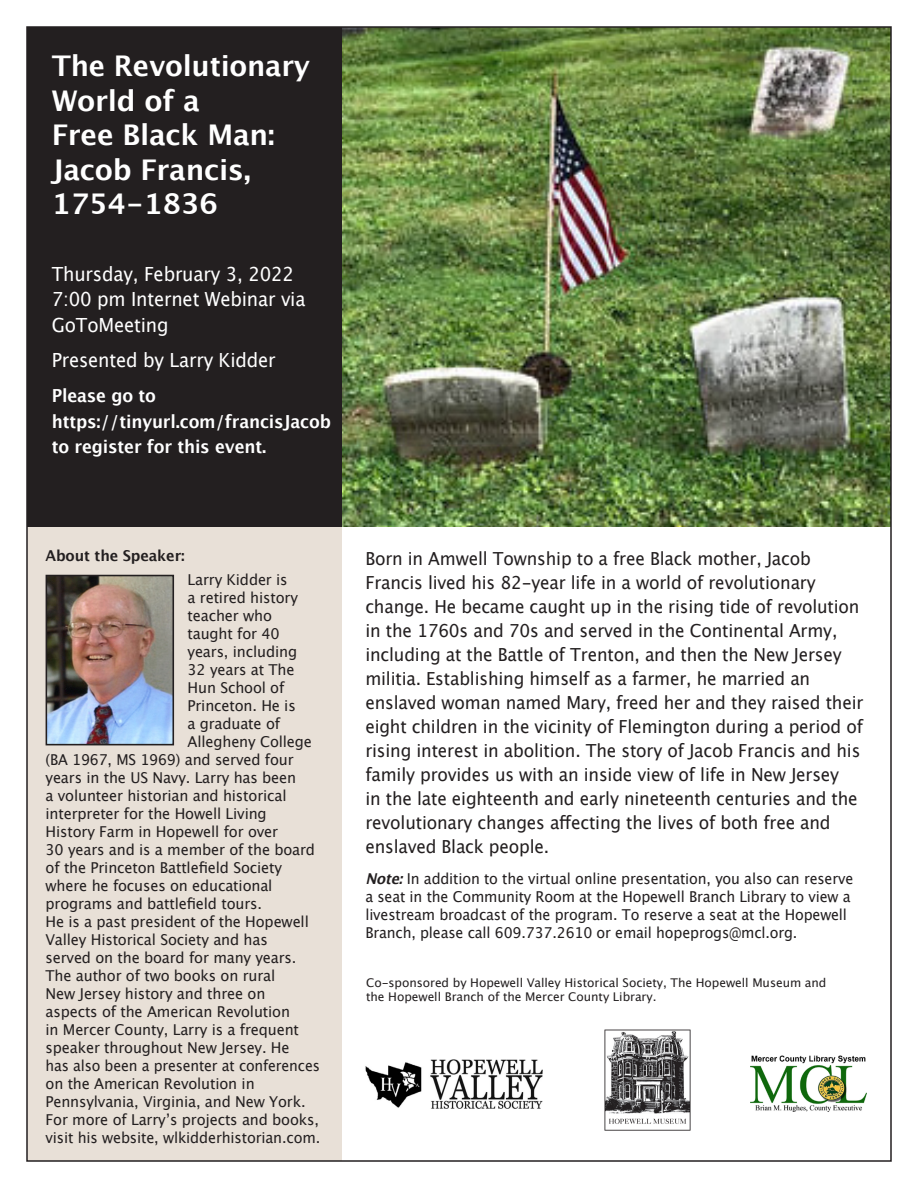
<style>
.page{position:relative;width:918px;height:1188px;background:#fff}
.page>*{position:absolute;margin:0;border:0;box-sizing:border-box;transform-origin:0 0}
.t1{font:700 28.5px/34.5px "Lucida Grande";letter-spacing:-.01em;color:#fff}
.t2{font:19.5px/25.5px "Lucida Grande";letter-spacing:-.01em;color:#fff;scale:.94 1}
.t3{font:18px/24px "Lucida Grande";letter-spacing:-.01em;color:#231f20;scale:.95 1}
.t4{font:700 18px/25.5px "Lucida Grande";letter-spacing:-.01em;color:#fff;scale:.94 1}
.t5{font:15px "Lucida Grande";letter-spacing:-.01em;color:#231f20}
.t6{font:15px/18px "Lucida Grande";letter-spacing:-.01em;color:#231f20;scale:.95 1}
.t7{font:15px "Lucida Grande";letter-spacing:-.01em;color:#231f20;scale:.96 1}
.t8{font:15px "Lucida Grande";letter-spacing:-.01em;color:#231f20;scale:.94 1}
.t9{font:700 15px "Lucida Grande";letter-spacing:-.01em;color:#231f20}
.t10{font:12px/13.5px "Lucida Grande";letter-spacing:-.005em;color:#231f20}
.s1{font-weight:700;font-style:italic}
</style>
<div class="page">
<div style="left:27px;top:526px;width:315px;height:635px;background:#e8e0d7"></div>
<img style="left:342px;top:29px;width:547px;height:497px">
<img style="left:365px;top:1060px;width:177px;height:48px">
<img style="left:604px;top:1029px;width:87px;height:102px">
<img style="left:49px;top:578px;width:122px;height:164px">
<div style="left:46px;top:575px;width:128px;height:170px;border:2px solid #231f20"></div>
<img style="left:751px;top:1055px;width:115px;height:56px">
<div style="left:27px;top:27px;width:315px;height:499px;background:#231f20"></div>
<p class="t1" style="left:52px;top:49px;width:260px">The Revolutionary<br>World of a<br>Free Black Man:<br>Jacob Francis,<br>1754-1836</p>
<p class="t2" style="left:52px;top:261px;width:271px">Thursday, February 3, 2022<br>7:00 pm Internet Webinar via<br>GoToMeeting</p>
<p class="t2" style="left:52px;top:348px;width:240px">Presented by Larry Kidder</p>
<p class="t4" style="left:52px;top:383px;width:298px">Please go to https://tinyurl.com/francisJacob to register for this event.</p>
<p class="t9" style="left:46px;top:543px;width:141px">About the Speaker:</p>
<p class="t5" style="left:188px;top:572px;width:102px">Larry Kidder is</p>
<p class="t5" style="left:188px;top:590px;width:112px">a retired history</p>
<p class="t5" style="left:188px;top:608px;width:86px">teacher who</p>
<p class="t5" style="left:188px;top:626px;width:94px">taught for 40</p>
<p class="t5" style="left:188px;top:644px;width:111px">years, including</p>
<p class="t5" style="left:188px;top:662px;width:109px">32 years at The</p>
<p class="t5" style="left:188px;top:680px;width:98px">Hun School of</p>
<p class="t5" style="left:188px;top:698px;width:110px">Princeton. He is</p>
<p class="t5" style="left:188px;top:716px;width:94px">a graduate of</p>
<p class="t5" style="left:188px;top:734px;width:126px">Allegheny College</p>
<p class="t6" style="left:46px;top:751px;width:263px">(BA 1967, MS 1969) and served four</p>
<p class="t5" style="left:46px;top:770px;width:252px">years in the US Navy. Larry has been</p>
<p class="t5" style="left:46px;top:788px;width:243px">a volunteer historian and historical</p>
<p class="t5" style="left:46px;top:806px;width:223px">interpreter for the Howell Living</p>
<p class="t5" style="left:46px;top:824px;width:234px">History Farm in Hopewell for over</p>
<p class="t5" style="left:46px;top:842px;width:271px">30 years and is a member of the board</p>
<p class="t5" style="left:46px;top:860px;width:238px">of the Princeton Battlefield Society</p>
<p class="t5" style="left:46px;top:878px;width:228px">where he focuses on educational</p>
<p class="t5" style="left:46px;top:896px;width:218px">programs and battlefield tours.</p>
<p class="t5" style="left:46px;top:914px;width:265px">He is a past president of the Hopewell</p>
<p class="t5" style="left:46px;top:932px;width:224px">Valley Historical Society and has</p>
<p class="t5" style="left:46px;top:950px;width:252px">served on the board for many years.</p>
<p class="t5" style="left:46px;top:968px;width:231px">The author of two books on rural</p>
<p class="t5" style="left:46px;top:986px;width:221px">New Jersey history and three on</p>
<p class="t5" style="left:46px;top:1004px;width:246px">aspects of the American Revolution</p>
<p class="t5" style="left:46px;top:1022px;width:255px">in Mercer County, Larry is a frequent</p>
<p class="t5" style="left:46px;top:1040px;width:246px">speaker throughout New Jersey. He</p>
<p class="t8" style="left:46px;top:1058px;width:293px">has also been a presenter at conferences</p>
<p class="t5" style="left:46px;top:1076px;width:211px">on the American Revolution in</p>
<p class="t5" style="left:46px;top:1094px;width:262px">Pennsylvania, Virginia, and New York.</p>
<p class="t5" style="left:46px;top:1112px;width:275px">For more of Larry’s projects and books,</p>
<p class="t7" style="left:46px;top:1130px;width:288px">visit his website, wlkidderhistorian.com.</p>
<p class="t3" style="left:365px;top:547px;width:526px">Born in Amwell Township to a free Black mother, Jacob Francis lived his 82-year life in a world of revolutionary change. He became caught up in the rising tide of revolution in the 1760s and 70s and served in the Continental Army, including at the Battle of Trenton, and then the New Jersey militia. Establishing himself as a farmer, he married an enslaved woman named Mary, freed her and they raised their eight children in the vicinity of Flemington during a period of rising interest in abolition. The story of Jacob Francis and his family provides us with an inside view of life in New Jersey<br>in the late eighteenth and early nineteenth centuries and the revolutionary changes affecting the lives of both free and enslaved Black people.</p>
<p class="t6" style="left:365px;top:870px;width:515px"><span class="s1">Note:</span>In addition to the virtual online presentation, you also can reserve a seat in the Community Room at the Hopewell Branch Library to view a livestream broadcast of the program. To reserve a seat at the Hopewell Branch, please call 609.737.2610 or email hopeprogs@mcl.org.</p>
<p class="t10" style="left:366px;top:976px;width:462px">Co-sponsored by Hopewell Valley Historical Society, The Hopewell Museum and the Hopewell Branch of the Mercer County Library.</p>
</div>
